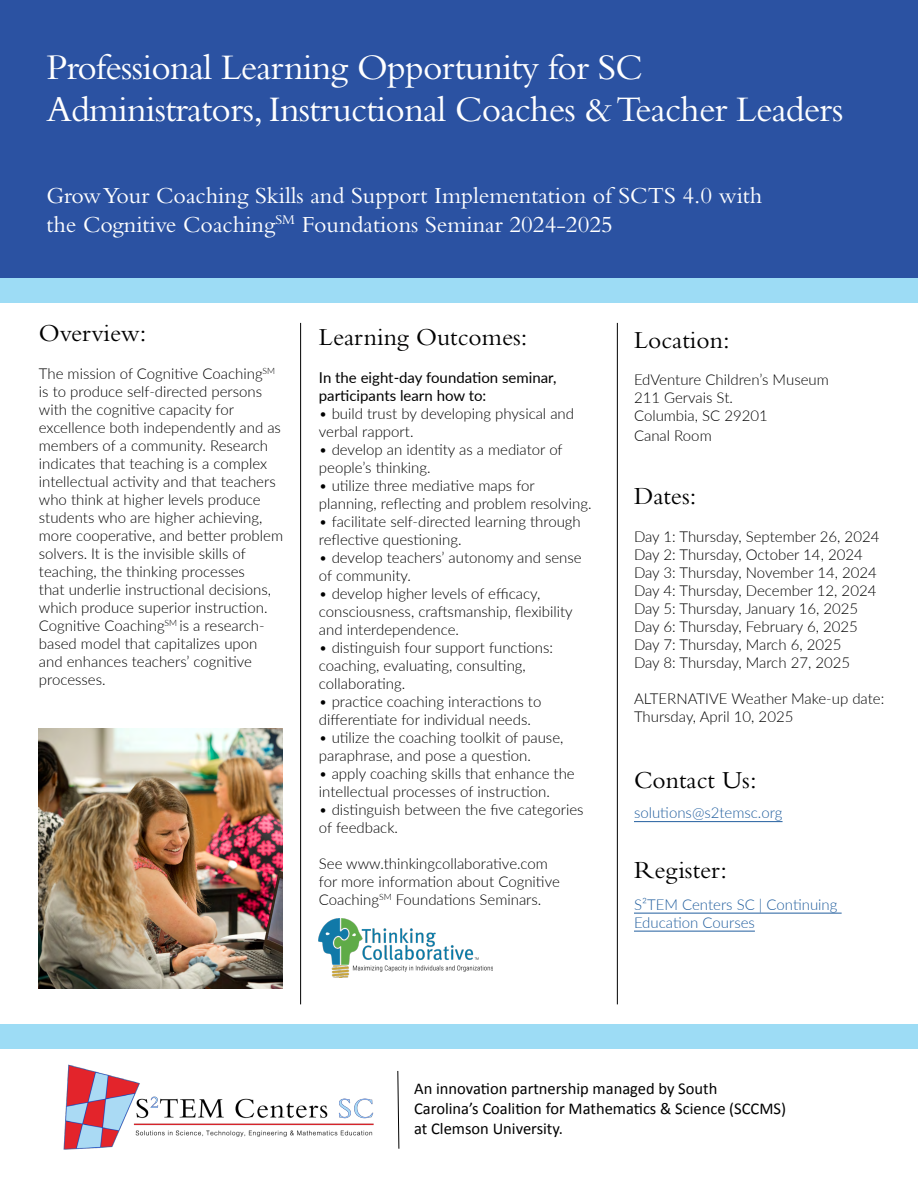
<style>
.page{position:relative;width:918px;height:1188px;background:#fff}
.page>*{position:absolute;margin:0;border:0;box-sizing:border-box;transform-origin:0 0}
.t1{font:37.5px/42px "Bembo Std";letter-spacing:-.02em;color:#fff}
.t2{font:25.5px "Bembo Std";color:#000101}
.t3{font:25.5px "Bembo Std";color:#000}
.t4{font:24px/28.8px "Bembo Std";color:#fff}
.t5{font:16.5px/19.8px "Calibri";color:#000}
.t6{font:300 15px/18px "Lato";color:#000101}
.t7{font:300 15px/18px "Lato";color:#000}
.t8{font:300 15px/18px "Lato";color:#215e9e}
.t9{font:15px/18px "Lato";color:#000101}
</style>
<div class="page">
<hr style="left:300px;top:323px;width:1px;height:681px;background:#000">
<hr style="left:617px;top:323px;width:1px;height:681px;background:#000">
<div style="left:0;top:1024px;width:918px;height:24px;background:#9ddcf5"></div>
<img style="left:54px;top:1048px;width:329px;height:102px">
<div style="left:0;top:0;width:918px;height:279px;background:#2b52a2"></div>
<svg style="left:397px;top:1071px;width:3px;height:78px"></svg>
<hr style="left:634px;top:821px;width:149px;height:1px;background:#215e9e">
<hr style="left:634px;top:913px;width:208px;height:1px;background:#215e9e">
<hr style="left:634px;top:931px;width:121px;height:1px;background:#215e9e">
<div style="left:0;top:278px;width:918px;height:25px;background:#9ddcf5"></div>
<img style="left:319px;top:919px;width:173px;height:58px">
<img style="left:39px;top:728px;width:243px;height:261px">
<h1 class="t1" style="left:46px;top:46px;width:798px">Professional Learning Opportunity for SC<br>Administrators, Instructional Coaches &amp; Teacher Leaders</h1>
<h3 class="t4" style="left:46px;top:180px;width:718px">Grow Your Coaching Skills and Support Implementation of SCTS 4.0 with the Cognitive Coaching<sup>SM</sup> Foundations Seminar 2024-2025</h3>
<h2 class="t3" style="left:39px;top:318px;width:109px">Overview:</h2>
<p class="t6" style="left:39px;top:364px;width:246px">The mission of Cognitive Coaching<sup>SM </sup>is to produce self-directed persons with the cognitive capacity for excellence both independently and as members of a community. Research indicates that teaching is a complex intellectual activity and that teachers who think at higher levels produce students who are higher achieving, more cooperative, and better problem solvers. It is the invisible skills of teaching, the thinking processes<br>that underlie instructional decisions, which produce superior instruction.<br>Cognitive Coaching<sup>SM</sup> is a research&shy;based model that capitalizes upon and enhances teachers’ cognitive processes.</p>
<h2 class="t2" style="left:319px;top:322px;width:210px">Learning Outcomes:</h2>
<p class="t9" style="left:319px;top:367px;width:239px">In the eight-day foundation seminar, participants learn how to:</p>
<p class="t6" style="left:319px;top:404px;width:257px">• build trust by developing physical and verbal rapport.</p>
<p class="t6" style="left:319px;top:440px;width:245px">• develop an identity as a mediator of people’s thinking.</p>
<p class="t6" style="left:319px;top:476px;width:274px">• utilize three mediative maps for planning, reflecting and problem resolving.</p>
<p class="t6" style="left:319px;top:512px;width:263px">• facilitate self-directed learning through reflective questioning.</p>
<p class="t6" style="left:319px;top:548px;width:264px">• develop teachers’ autonomy and sense of community.</p>
<p class="t6" style="left:319px;top:584px;width:255px">• develop higher levels of efficacy, consciousness, craftsmanship, flexibility and interdependence.</p>
<p class="t6" style="left:319px;top:638px;width:236px">• distinguish four support functions: coaching, evaluating, consulting, collaborating.</p>
<p class="t6" style="left:319px;top:692px;width:224px">• practice coaching interactions to differentiate for individual needs.</p>
<p class="t6" style="left:319px;top:728px;width:246px">• utilize the coaching toolkit of pause, paraphrase, and pose a question.</p>
<p class="t6" style="left:319px;top:764px;width:257px">• apply coaching skills that enhance the intellectual processes of instruction.</p>
<p class="t6" style="left:319px;top:800px;width:266px">• distinguish between the five categories of feedback.</p>
<p class="t7" style="left:319px;top:854px;width:242px">See www.thinkingcollaborative.com for more information about Cognitive<br>Coaching<sup>SM</sup> Foundations Seminars.</p>
<h2 class="t2" style="left:634px;top:325px;width:97px">Location:</h2>
<p class="t6" style="left:634px;top:370px;width:196px">EdVenture Children’s Museum<br>211 Gervais St.<br>Columbia, SC 29201</p>
<p class="t6" style="left:634px;top:426px;width:79px">Canal Room</p>
<h2 class="t2" style="left:634px;top:481px;width:64px">Dates:</h2>
<p class="t6" style="left:634px;top:527px;width:247px">Day 1: Thursday, September 26, 2024<br>Day 2: Thursday, October 14, 2024<br>Day 3: Thursday, November 14, 2024<br>Day 4: Thursday, December 12, 2024<br>Day 5: Thursday, January 16, 2025<br>Day 6: Thursday, February 6, 2025<br>Day 7: Thursday, March 6, 2025<br>Day 8: Thursday, March 27, 2025</p>
<p class="t6" style="left:634px;top:689px;width:252px">ALTERNATIVE Weather Make-up date:<br>Thursday, April 10, 2025</p>
<h2 class="t3" style="left:634px;top:765px;width:124px">Contact Us:</h2>
<p class="t8" style="left:634px;top:803px;width:150px">solutions@s2temsc.org</p>
<h2 class="t2" style="left:634px;top:855px;width:95px">Register:</h2>
<p class="t8" style="left:634px;top:895px;width:205px">S²TEM Centers SC | Continuing<br>Education Courses</p>
<p class="t5" style="left:414px;top:1078px;width:373px">An innovation partnership managed by South<br>Carolina’s Coalition for Mathematics &amp; Science (SCCMS) at Clemson University.</p>
</div>
